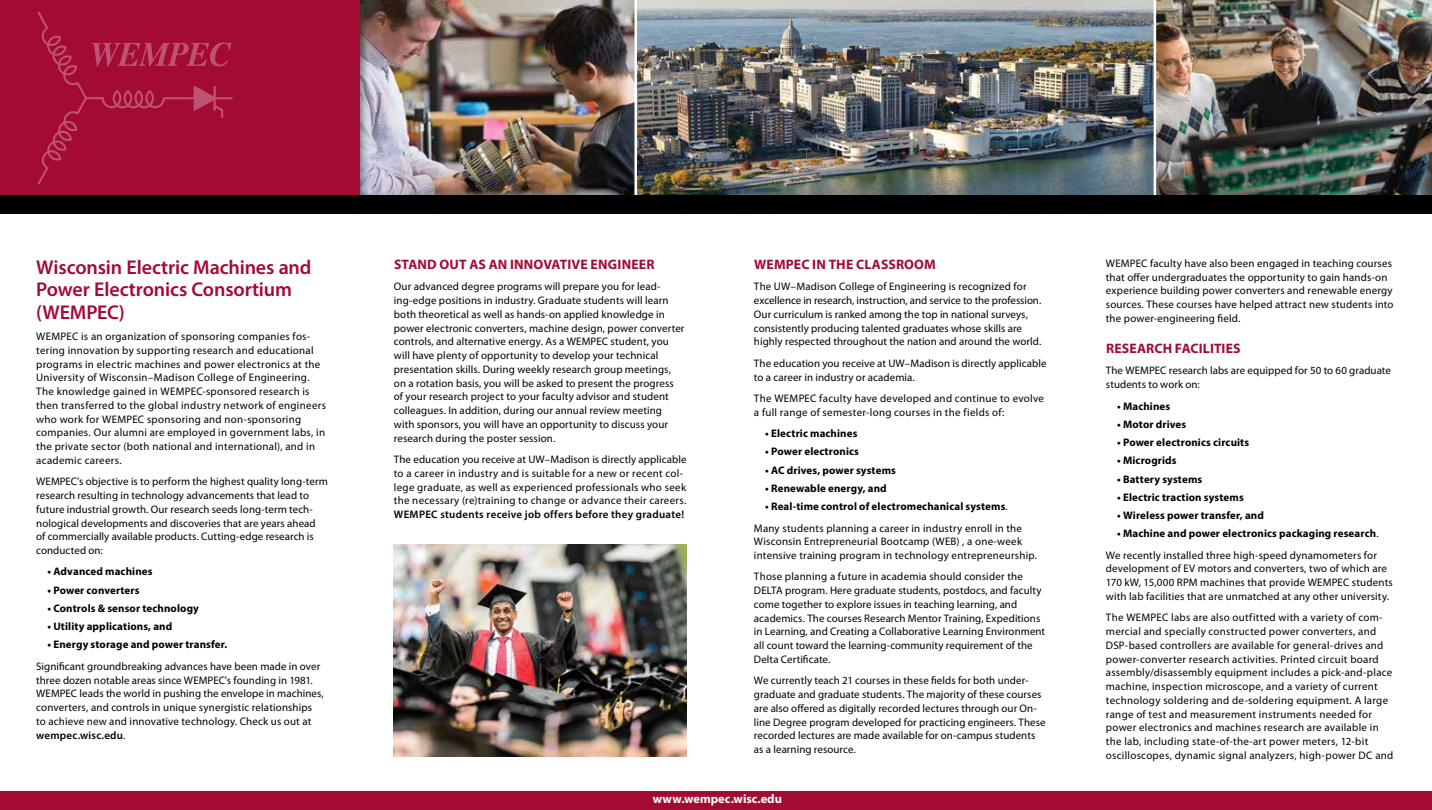
<style>
.page{position:relative;width:1432px;height:810px;background:#fff}
.page>*{position:absolute;margin:0;border:0;box-sizing:border-box;transform-origin:0 0}
.t1{font:600 20px/22.5px "Myriad Pro";letter-spacing:-.005em;color:#a30b35}
.t2{font:700 13.75px "Myriad Pro";letter-spacing:.01em;color:#a30b35}
.t3{font:700 12.5px "Myriad Pro";color:#fff}
.t4{font:11px/13.8px "Myriad Pro";letter-spacing:.015em;color:#000}
.t5{font:700 11px "Myriad Pro";letter-spacing:.01em;color:#000}
.t6{font:600 11px "Myriad Pro";letter-spacing:.03em;color:#000}
.s1{font-weight:600}
.s2{font-weight:700}
</style>
<div class="page">
<img style="left:1156px;top:0;width:276px;height:195px">
<img style="left:637px;top:0;width:516px;height:195px">
<img style="left:371px;top:0;width:263px;height:195px">
<div style="left:0;top:0;width:371px;height:212px;background:#000;opacity:.7"></div>
<div style="left:0;top:0;width:360px;height:201px;background:#a30b35"></div>
<svg style="left:38px;top:11px;width:195px;height:174px"></svg>
<div style="left:0;top:791px;width:1432px;height:19px;background:#a30b35"></div>
<img style="left:394px;top:545px;width:292px;height:212px">
<div style="left:0;top:195px;width:1432px;height:19px;background:#000"></div>
<h1 class="t1" style="left:36px;top:255px;width:277px">Wisconsin Electric Machines and<br>Power Electronics Consortium (WEMPEC)</h1>
<p class="t4" style="left:36px;top:329px;width:291px">WEMPEC is an organization of sponsoring companies fos&shy;tering innovation by supporting research and educational programs in electric machines and power electronics at the University of Wisconsin–Madison College of Engineering.<br>The knowledge gained in WEMPEC-sponsored research is then transferred to the global industry network of engineers who work for WEMPEC sponsoring and non-sponsoring companies. Our alumni are employed in government labs, in the private sector (both national and international), and in academic careers.</p>
<p class="t4" style="left:36px;top:475px;width:293px">WEMPEC’s objective is to perform the highest quality long-term research resulting in technology advancements that lead to future industrial growth. Our research seeds long-term tech&shy;nological developments and discoveries that are years ahead<br>of commercially available products. Cutting-edge research is conducted on:</p>
<p class="t5" style="left:48px;top:565px;width:106px">• Advanced machines</p>
<p class="t5" style="left:48px;top:583px;width:94px">• Power converters</p>
<p class="t5" style="left:48px;top:601px;width:153px">• Controls &amp; sensor technology</p>
<p class="t5" style="left:48px;top:619px;width:126px">• Utility applications, and</p>
<p class="t5" style="left:48px;top:638px;width:181px">• Energy storage and power transfer.</p>
<p class="t4" style="left:36px;top:659px;width:289px">Significant groundbreaking advances have been made in over three dozen notable areas since WEMPEC’s founding in 1981.<br>WEMPEC leads the world in pushing the envelope in machines, converters, and controls in unique synergistic relationships to achieve new and innovative technology. Check us out at <span class="s1">wempec.wisc.edu</span>.</p>
<p class="t2" style="left:394px;top:255px;width:262px">STAND OUT AS AN INNOVATIVE ENGINEER</p>
<p class="t4" style="left:394px;top:280px;width:292px">Our advanced degree programs will prepare you for lead&shy;ing-edge positions in industry. Graduate students will learn both theoretical as well as hands-on applied knowledge in power electronic converters, machine design, power converter controls, and alternative energy. As a WEMPEC student, you will have plenty of opportunity to develop your technical presentation skills. During weekly research group meetings, on a rotation basis, you will be asked to present the progress of your research project to your faculty advisor and student colleagues. In addition, during our annual review meeting with sponsors, you will have an opportunity to discuss your research during the poster session.</p>
<p class="t4" style="left:394px;top:452px;width:294px">The education you receive at UW–Madison is directly applicable to a career in industry and is suitable for a new or recent col&shy;lege graduate, as well as experienced professionals who seek the necessary (re)training to change or advance their careers.</p>
<p class="t6" style="left:394px;top:507px;width:292px">WEMPEC students receive job offers before they graduate!</p>
<p class="t2" style="left:754px;top:255px;width:183px">WEMPEC IN THE CLASSROOM</p>
<p class="t4" style="left:754px;top:280px;width:289px">The UW–Madison College of Engineering is recognized for excellence in research, instruction, and service to the profession.<br>Our curriculum is ranked among the top in national surveys, consistently producing talented graduates whose skills are highly respected throughout the nation and around the world.</p>
<p class="t4" style="left:754px;top:356px;width:294px">The education you receive at UW–Madison is directly applicable to a career in industry or academia.</p>
<p class="t4" style="left:754px;top:391px;width:291px">The WEMPEC faculty have developed and continue to evolve a full range of semester-long courses in the fields of:</p>
<p class="t5" style="left:765px;top:426px;width:94px">• Electric machines</p>
<p class="t5" style="left:765px;top:445px;width:95px">• Power electronics</p>
<p class="t5" style="left:765px;top:463px;width:132px">• AC drives, power systems</p>
<p class="t5" style="left:765px;top:481px;width:123px">• Renewable energy, and</p>
<p class="t4" style="left:754px;top:496px;width:270px;line-height:21.4px;text-align:center"><span class="s2">• Real-time control of electromechanical systems</span>.<br>Many students planning a career in industry enroll in the</p>
<p class="t4" style="left:754px;top:535px;width:285px">Wisconsin Entrepreneurial Bootcamp (WEB) , a one-week intensive training program in technology entrepreneurship.</p>
<p class="t4" style="left:754px;top:570px;width:293px">Those planning a future in academia should consider the DELTA program. Here graduate students, postdocs, and faculty come together to explore issues in teaching learning, and academics. The courses Research Mentor Training, Expeditions in Learning, and Creating a Collaborative Learning Environment all count toward the learning-community requirement of the Delta Certificate.</p>
<p class="t4" style="left:754px;top:674px;width:293px">We currently teach 21 courses in these fields for both under&shy;graduate and graduate students. The majority of these courses are also offered as digitally recorded lectures through our On&shy;line Degree program developed for practicing engineers. These recorded lectures are made available for on-campus students as a learning resource.</p>
<p class="t3" style="left:653px;top:791px;width:131px">www.wempec.wisc.edu</p>
<p class="t4" style="left:1106px;top:256px;width:289px">WEMPEC faculty have also been engaged in teaching courses that offer undergraduates the opportunity to gain hands-on experience building power converters and renewable energy sources. These courses have helped attract new students into the power-engineering field.</p>
<p class="t2" style="left:1106px;top:339px;width:136px">RESEARCH FACILITIES</p>
<p class="t4" style="left:1106px;top:364px;width:287px">The WEMPEC research labs are equipped for 50 to 60 graduate students to work on:</p>
<p class="t5" style="left:1117px;top:399px;width:55px">• Machines</p>
<p class="t5" style="left:1117px;top:417px;width:71px">• Motor drives</p>
<p class="t5" style="left:1117px;top:435px;width:134px">• Power electronics circuits</p>
<p class="t5" style="left:1117px;top:453px;width:61px">• Microgrids</p>
<p class="t5" style="left:1117px;top:472px;width:87px">• Battery systems</p>
<p class="t5" style="left:1117px;top:490px;width:128px">• Electric traction systems</p>
<p class="t5" style="left:1117px;top:508px;width:148px">• Wireless power transfer, and</p>
<p class="t4" style="left:1106px;top:523px;width:274px;line-height:21.4px;text-align:right"><span class="s2">• Machine and power electronics packaging research</span>.<br>We recently installed three high-speed dynamometers for</p>
<p class="t4" style="left:1106px;top:562px;width:288px">development of EV motors and converters, two of which are<br>170 kW, 15,000 RPM machines that provide WEMPEC students with lab facilities that are unmatched at any other university.</p>
<p class="t4" style="left:1106px;top:611px;width:289px">The WEMPEC labs are also outfitted with a variety of com&shy;mercial and specially constructed power converters, and DSP-based controllers are available for general-drives and power-converter research activities. Printed circuit board assembly/disassembly equipment includes a pick-and-place machine, inspection microscope, and a variety of current technology soldering and de-soldering equipment. A large range of test and measurement instruments needed for power electronics and machines research are available in the lab, including state-of-the-art power meters, 12-bit oscilloscopes, dynamic signal analyzers, high-power DC and</p>
</div>
